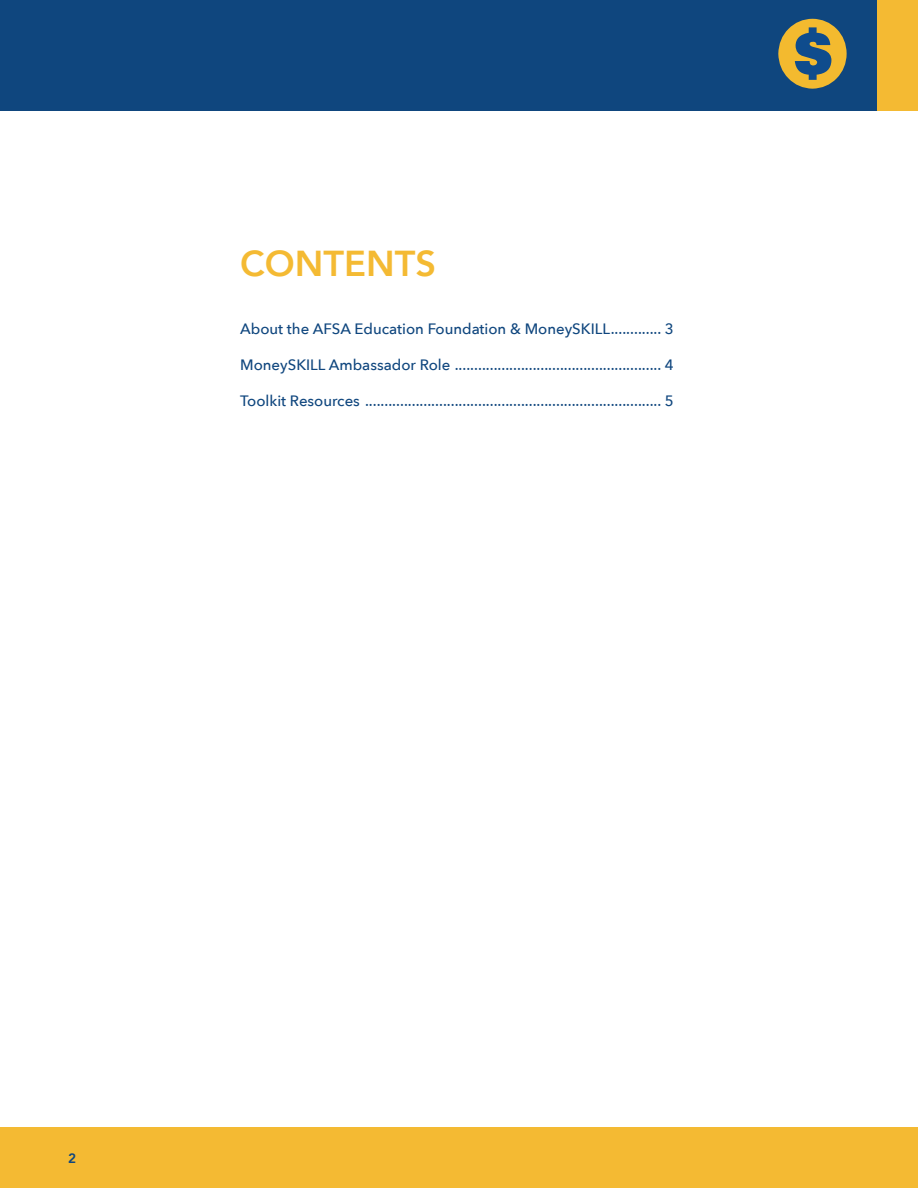
<style>
.page{position:relative;width:918px;height:1188px;background:#fff}
.page>*{position:absolute;margin:0;border:0;box-sizing:border-box;transform-origin:0 0}
.t1{font:800 36px "Avenir";color:#f4ba33}
.t2{font:500 15px "Avenir Next";color:#0f467e}
.t3{font:800 13.5px "Avenir";color:#0f467e}
</style>
<div class="page">
<div style="left:0;top:0;width:918px;height:110px;background:#0f467e"></div>
<div style="left:0;top:1127px;width:918px;height:61px;background:#f4ba33"></div>
<div style="left:878px;top:0;width:40px;height:110px;background:#f4ba33"></div>
<svg style="left:778px;top:19px;width:69px;height:70px"></svg>
<h1 class="t1" style="left:240px;top:236px;width:197px">CONTENTS</h1>
<p class="t2" style="left:240px;top:316px;width:435px">About the AFSA Education Foundation &amp; MoneySKILL............. 3</p>
<p class="t2" style="left:240px;top:352px;width:435px">MoneySKILL Ambassador Role ..................................................... 4</p>
<p class="t2" style="left:240px;top:388px;width:435px">Toolkit Resources ............................................................................ 5</p>
<p class="t3" style="left:68px;top:1147px;width:9px">2</p>
</div>
